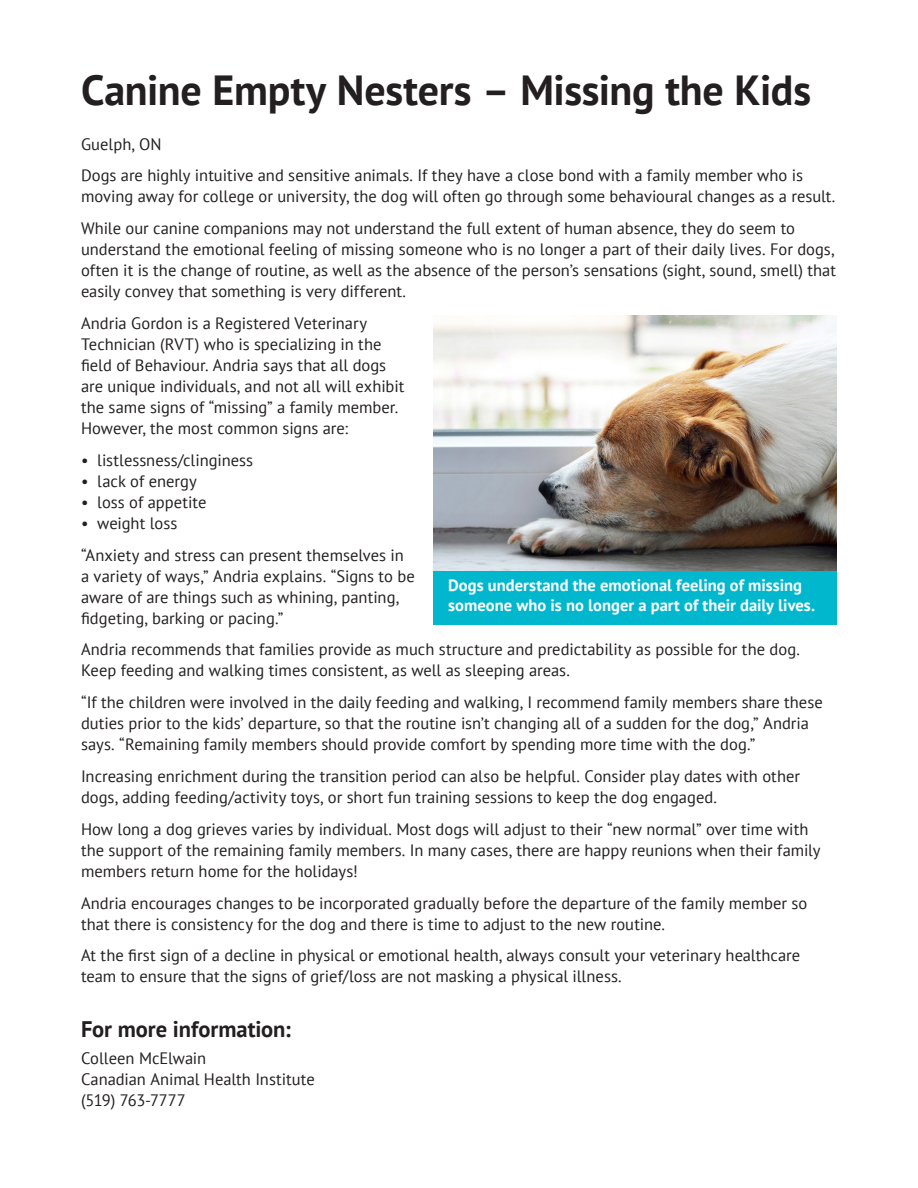
<style>
.page{position:relative;width:918px;height:1188px;background:#fff}
.page>*{position:absolute;margin:0;border:0;box-sizing:border-box;transform-origin:0 0}
.t1{font:700 42px "PT Sans";letter-spacing:-.005em;color:#231f20}
.t2{font:700 22.5px "PT Sans";letter-spacing:-.005em;color:#231f20}
.t3{font:16.5px/21px "PT Sans";color:#231f20}
.t4{font:700 16.5px/19.5px "PT Sans";letter-spacing:.005em;color:#fff}
</style>
<div class="page">
<img style="left:434px;top:315px;width:403px;height:257px">
<div style="left:434px;top:572px;width:403px;height:54px;background:#00b7ce"></div>
<p class="t1" style="left:81px;top:62px;width:732px">Canine Empty Nesters – Missing the Kids</p>
<p class="t3" style="left:81px;top:133px;width:82px">Guelph, ON</p>
<p class="t3" style="left:81px;top:165px;width:756px">Dogs are highly intuitive and sensitive animals. If they have a close bond with a family member who is moving away for college or university, the dog will often go through some behavioural changes as a result.</p>
<p class="t3" style="left:81px;top:218px;width:757px">While our canine companions may not understand the full extent of human absence, they do seem to understand the emotional feeling of missing someone who is no longer a part of their daily lives. For dogs, often it is the change of routine, as well as the absence of the person’s sensations (sight, sound, smell) that easily convey that something is very different.</p>
<p class="t3" style="left:81px;top:312px;width:325px">Andria Gordon is a Registered Veterinary Technician (RVT) who is specializing in the field of Behaviour. Andria says that all dogs are unique individuals, and not all will exhibit the same signs of “missing” a family member.<br>However, the most common signs are:</p>
<p class="t3" style="left:81px;top:449px;width:174px">• listlessness/clinginess</p>
<p class="t3" style="left:81px;top:470px;width:117px">• lack of energy</p>
<p class="t3" style="left:81px;top:491px;width:127px">• loss of appetite</p>
<p class="t3" style="left:81px;top:512px;width:98px">• weight loss</p>
<p class="t3" style="left:81px;top:544px;width:335px">“Anxiety and stress can present themselves in a variety of ways,” Andria explains. “Signs to be aware of are things such as whining, panting, fidgeting, barking or pacing.”</p>
<p class="t3" style="left:81px;top:639px;width:720px">Andria recommends that families provide as much structure and predictability as possible for the dog.<br>Keep feeding and walking times consistent, as well as sleeping areas.</p>
<p class="t3" style="left:81px;top:692px;width:743px">“If the children were involved in the daily feeding and walking, I recommend family members share these duties prior to the kids’ departure, so that the routine isn’t changing all of a sudden for the dog,” Andria says. “Remaining family members should provide comfort by spending more time with the dog.”</p>
<p class="t3" style="left:81px;top:765px;width:721px">Increasing enrichment during the transition period can also be helpful. Consider play dates with other dogs, adding feeding/activity toys, or short fun training sessions to keep the dog engaged.</p>
<p class="t3" style="left:81px;top:818px;width:741px">How long a dog grieves varies by individual. Most dogs will adjust to their “new normal” over time with the support of the remaining family members. In many cases, there are happy reunions when their family members return home for the holidays!</p>
<p class="t3" style="left:81px;top:892px;width:728px">Andria encourages changes to be incorporated gradually before the departure of the family member so that there is consistency for the dog and there is time to adjust to the new routine.</p>
<p class="t3" style="left:81px;top:945px;width:721px">At the first sign of a decline in physical or emotional health, always consult your veterinary healthcare team to ensure that the signs of grief/loss are not masking a physical illness.</p>
<p class="t4" style="left:448px;top:576px;width:368px">Dogs understand the emotional feeling of missing someone who is no longer a part of their daily lives.</p>
<p class="t2" style="left:81px;top:1015px;width:211px">For more information:</p>
<p class="t3" style="left:81px;top:1047px;width:235px">Colleen McElwain<br>Canadian Animal Health Institute (519) 763-7777</p>
</div>
